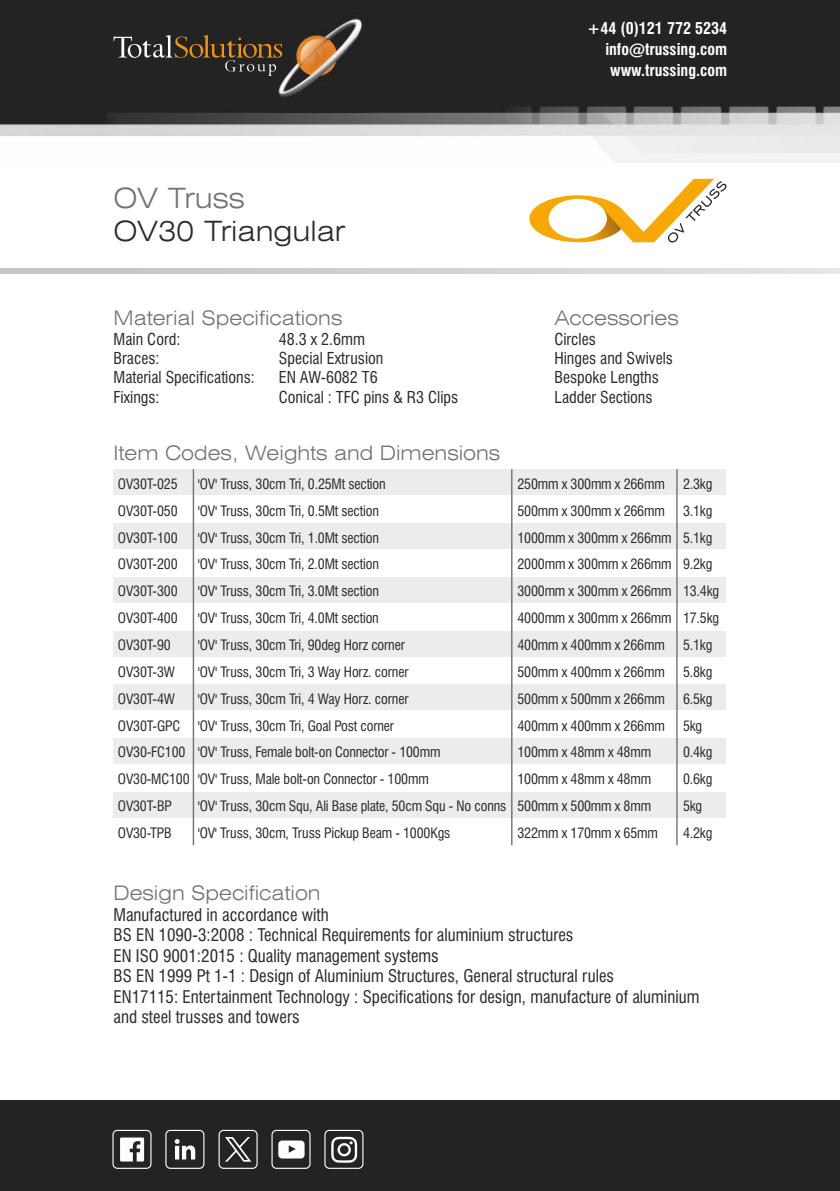
<style>
.page{position:relative;width:840px;height:1191px;background:#fff}
.page>*{position:absolute;margin:0;border:0;box-sizing:border-box;transform-origin:0 0}
.t1{font:300 expanded 28px "Swiss 721 BT";color:#2b2a29}
.t2{font:300 expanded 28px "Swiss 721 BT";color:#727271}
.t3{font:300 expanded 20px "Swiss 721 BT";color:#727271}
.t4{font:condensed 17px/20.4px "Swiss 721 BT";color:#2b2a29}
.t5{font:condensed 16px/19.2px "Swiss 721 BT";color:#2b2a29}
.t6{font:700 condensed 16px/21.2px "Swiss 721 BT";color:#fefefe;text-align:right}
.t7{font:condensed 14px/26.8px "Swiss 721 BT";letter-spacing:-.01em;color:#2b2a29}
</style>
<div class="page">
<img style="left:0;top:0;width:839px;height:162px">
<img style="left:269px;top:12px;width:99px;height:100px">
<svg style="left:113px;top:35px;width:170px;height:41px;background:#41392f"></svg>
<svg style="left:529px;top:179px;width:197px;height:64px"></svg>
<svg style="left:0;top:269px;width:839px;height:5px;background:#d2d2d2"></svg>
<div style="left:0;top:1100px;width:839px;height:91px;background:#222322"></div>
<div style="left:218px;top:1129px;width:39px;height:39px;border:1px solid #fefefe;border-radius:4px"></div>
<svg style="left:225px;top:1137px;width:26px;height:24px"></svg>
<div style="left:112px;top:1129px;width:39px;height:39px;border:1px solid #fefefe;border-radius:4px"></div>
<div style="left:165px;top:1129px;width:39px;height:39px;border:1px solid #fefefe;border-radius:4px"></div>
<div style="left:271px;top:1129px;width:39px;height:39px;border:1px solid #fefefe;border-radius:4px"></div>
<div style="left:324px;top:1129px;width:39px;height:39px;border:1px solid #fefefe;border-radius:4px"></div>
<svg style="left:331px;top:1136px;width:26px;height:26px"></svg>
<svg style="left:278px;top:1140px;width:26px;height:18px"></svg>
<svg style="left:174px;top:1139px;width:21px;height:20px"></svg>
<svg style="left:120px;top:1137px;width:24px;height:24px"></svg>
<div style="left:113px;top:792px;width:613px;height:26px;background:#ebecec"></div>
<div style="left:113px;top:523px;width:613px;height:26px;background:#ebecec"></div>
<div style="left:113px;top:577px;width:613px;height:25px;background:#ebecec"></div>
<div style="left:113px;top:630px;width:613px;height:26px;background:#ebecec"></div>
<div style="left:113px;top:684px;width:613px;height:26px;background:#ebecec"></div>
<div style="left:113px;top:738px;width:613px;height:26px;background:#ebecec"></div>
<div style="left:113px;top:469px;width:613px;height:26px;background:#ebecec"></div>
<hr style="left:193px;top:469px;width:1px;height:376px;background:#727271">
<hr style="left:511px;top:469px;width:1px;height:376px;background:#727271">
<hr style="left:675px;top:469px;width:2px;height:376px;background:#727271">
<h1 class="t2" style="left:113px;top:186px;width:132px">OV Truss</h1>
<h1 class="t1" style="left:113px;top:220px;width:233px">OV30 Triangular</h1>
<h2 class="t3" style="left:114px;top:310px;width:230px">Material Specifications</h2>
<p class="t5" style="left:114px;top:331px;width:68px">Main Cord:</p>
<p class="t5" style="left:279px;top:331px;width:88px">48.3 x 2.6mm</p>
<p class="t5" style="left:114px;top:350px;width:47px">Braces:</p>
<p class="t5" style="left:279px;top:350px;width:106px">Special Extrusion</p>
<p class="t5" style="left:114px;top:370px;width:143px">Material Specifications:</p>
<p class="t5" style="left:279px;top:370px;width:100px">EN AW-6082 T6</p>
<p class="t5" style="left:114px;top:389px;width:47px">Fixings:</p>
<p class="t5" style="left:279px;top:389px;width:181px">Conical : TFC pins &amp; R3 Clips</p>
<h2 class="t3" style="left:113px;top:445px;width:388px">Item Codes, Weights and Dimensions</h2>
<p class="t6" style="left:586px;top:19px;width:141px">+44 (0)121 772 5234 info@trussing.com www.trussing.com</p>
<h2 class="t3" style="left:554px;top:310px;width:126px">Accessories</h2>
<p class="t5" style="left:554px;top:331px;width:120px">Circles<br>Hinges and Swivels<br>Bespoke Lengths<br>Ladder Sections</p>
<p class="t7" style="left:118px;top:472px;width:73px">OV30T-025<br>OV30T-050<br>OV30T-100<br>OV30T-200<br>OV30T-300<br>OV30T-400<br>OV30T-90<br>OV30T-3W<br>OV30T-4W<br>OV30T-GPC<br>OV30-FC100<br>OV30-MC100<br>OV30T-BP<br>OV30-TPB</p>
<p class="t7" style="left:198px;top:472px;width:310px">'OV' Truss, 30cm Tri, 0.25Mt section<br>'OV' Truss, 30cm Tri, 0.5Mt section<br>'OV' Truss, 30cm Tri, 1.0Mt section<br>'OV' Truss, 30cm Tri, 2.0Mt section<br>'OV' Truss, 30cm Tri, 3.0Mt section<br>'OV' Truss, 30cm Tri, 4.0Mt section<br>'OV' Truss, 30cm Tri, 90deg Horz corner<br>'OV' Truss, 30cm Tri, 3 Way Horz. corner<br>'OV' Truss, 30cm Tri, 4 Way Horz. corner<br>'OV' Truss, 30cm Tri, Goal Post corner<br>'OV' Truss, Female bolt-on Connector - 100mm<br>'OV' Truss, Male bolt-on Connector - 100mm<br>'OV' Truss, 30cm Squ, Ali Base plate, 50cm Squ - No conns 'OV' Truss, 30cm, Truss Pickup Beam - 1000Kgs</p>
<p class="t7" style="left:517px;top:472px;width:156px">250mm x 300mm x 266mm<br>500mm x 300mm x 266mm<br>1000mm x 300mm x 266mm<br>2000mm x 300mm x 266mm<br>3000mm x 300mm x 266mm<br>4000mm x 300mm x 266mm<br>400mm x 400mm x 266mm<br>500mm x 400mm x 266mm<br>500mm x 500mm x 266mm<br>400mm x 400mm x 266mm<br>100mm x 48mm x 48mm<br>100mm x 48mm x 48mm<br>500mm x 500mm x 8mm<br>322mm x 170mm x 65mm</p>
<p class="t7" style="left:682px;top:472px;width:38px">2.3kg<br>3.1kg<br>5.1kg<br>9.2kg<br>13.4kg<br>17.5kg<br>5.1kg<br>5.8kg<br>6.5kg<br>5kg<br>0.4kg<br>0.6kg<br>5kg<br>4.2kg</p>
<h2 class="t3" style="left:113px;top:884px;width:208px">Design Specification</h2>
<p class="t4" style="left:113px;top:906px;width:587px">Manufactured in accordance with<br>BS EN 1090-3:2008 : Technical Requirements for aluminium structures<br>EN ISO 9001:2015 : Quality management systems<br>BS EN 1999 Pt 1-1 : Design of Aluminium Structures, General structural rules<br>EN17115: Entertainment Technology : Specifications for design, manufacture of aluminium and steel trusses and towers</p>
</div>
